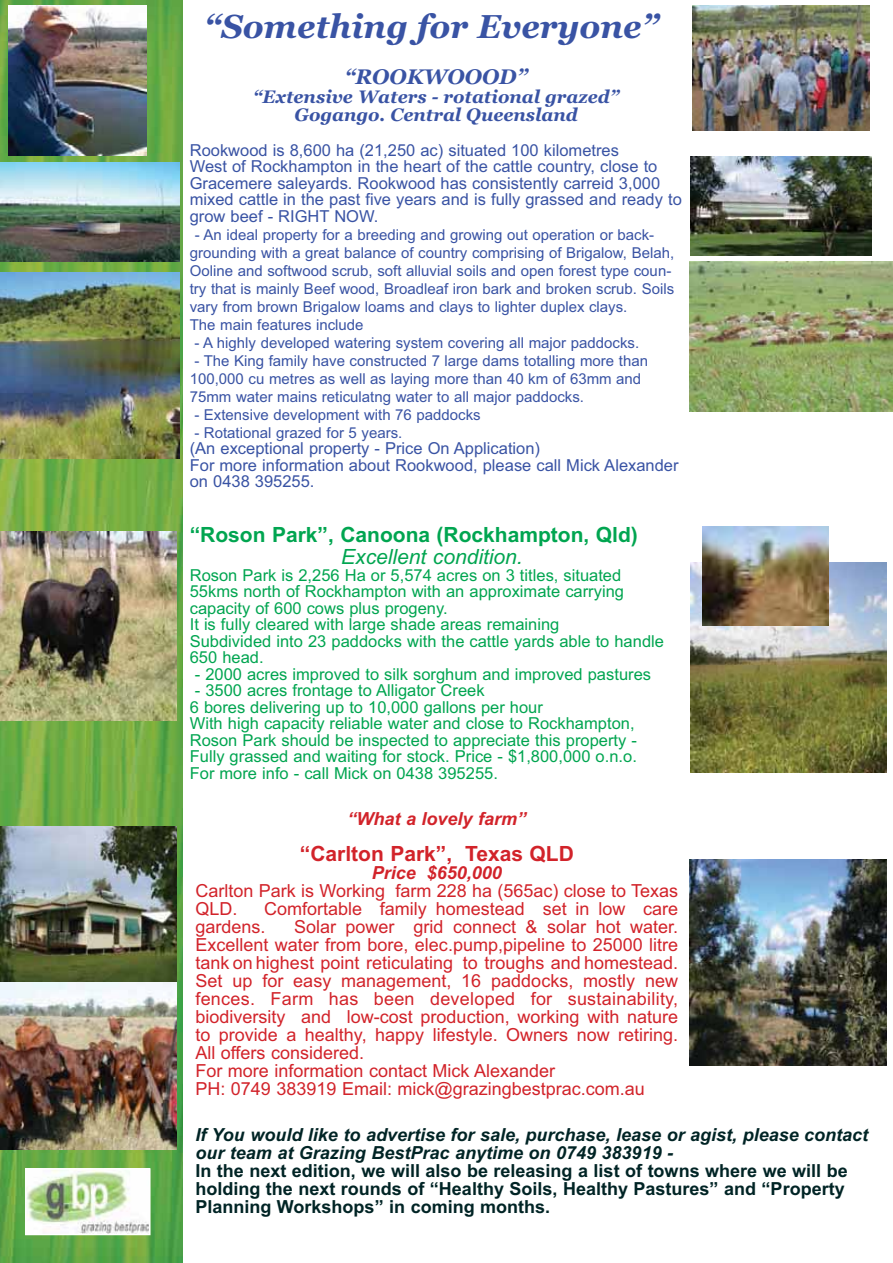
<style>
.page{position:relative;width:893px;height:1263px;background:#fff}
.page>*{position:absolute;margin:0;border:0;box-sizing:border-box;transform-origin:0 0}
.t1{font:italic 700 33px "Georgia";color:#3953a4}
.t2{font:700 21px "Arial";color:#00a550}
.t3{font:700 21px "Arial";color:#d2232a}
.t4{font:italic 21px "Arial";color:#00a550}
.t5{font:italic 700 21px "Georgia";color:#3953a4}
.t6{font:18px/18px "Arial";color:#d2232a}
.t7{font:700 18px/18px "Arial";color:#002425}
.t8{font:italic 700 18px/18px "Arial";color:#002425}
.t9{font:italic 700 18px/18px "Georgia";color:#3953a4;text-align:center}
.t10{font:italic 700 18px "Arial";color:#d2232a}
.t11{font:16.5px/16.5px "Arial";color:#00a550}
.t12{font:16.5px/16.5px "Arial";color:#3953a4}
.t13{font:15px/18px "Arial";color:#3953a4}
</style>
<div class="page">
<img style="left:0;top:0;width:183px;height:1263px">
<img style="left:9px;top:5px;width:137px;height:151px">
<img style="left:0;top:826px;width:176px;height:156px">
<img style="left:692px;top:5px;width:177px;height:126px">
<img style="left:691px;top:562px;width:195px;height:211px">
<img style="left:0;top:531px;width:176px;height:190px">
<img style="left:689px;top:859px;width:197px;height:207px">
<img style="left:0;top:982px;width:176px;height:167px">
<img style="left:703px;top:527px;width:125px;height:98px">
<img style="left:0;top:273px;width:180px;height:186px">
<img style="left:689px;top:261px;width:204px;height:151px">
<img style="left:0;top:162px;width:180px;height:99px">
<img style="left:690px;top:156px;width:181px;height:99px">
<img style="left:28px;top:1171px;width:120px;height:61px">
<div style="left:25px;top:1168px;width:126px;height:67px;border:2px solid #fff"></div>
<h1 class="t1" style="left:204px;top:13px;width:456px">“Something for Everyone”</h1>
<h2 class="t5" style="left:345px;top:68px;width:184px">“ROOKWOOOD”</h2>
<p class="t9" style="left:253px;top:89px;width:367px">“Extensive Waters - rotational grazed”<br>Gogango. Central Queensland</p>
<p class="t12" style="left:190px;top:143px;width:493px">Rookwood is 8,600 ha (21,250 ac) situated 100 kilometres<br>West of Rockhampton in the heart of the cattle country, close to Gracemere saleyards. Rookwood has consistently carreid 3,000 mixed cattle in the past five years and is fully grassed and ready to grow beef - RIGHT NOW.</p>
<p class="t13" style="left:190px;top:227px;width:486px;text-indent:5px">- An ideal property for a breeding and growing out operation or back&shy;grounding with a great balance of country comprising of Brigalow, Belah, Ooline and softwood scrub, soft alluvial soils and open forest type coun&shy;try that is mainly Beef wood, Broadleaf iron bark and broken scrub. Soils vary from brown Brigalow loams and clays to lighter duplex clays.<br>The main features include</p>
<p class="t13" style="left:194px;top:335px;width:446px">- A highly developed watering system covering all major paddocks.</p>
<p class="t13" style="left:190px;top:353px;width:460px;text-indent:5px">- The King family have constructed 7 large dams totalling more than<br>100,000 cu metres as well as laying more than 40 km of 63mm and<br>75mm water mains reticulatng water to all major paddocks.</p>
<p class="t13" style="left:194px;top:407px;width:288px">- Extensive development with 76 paddocks</p>
<p class="t13" style="left:194px;top:425px;width:209px">- Rotational grazed for 5 years.</p>
<p class="t12" style="left:190px;top:442px;width:490px">(An exceptional property - Price On Application)<br>For more information about Rookwood, please call Mick Alexander on 0438 395255.</p>
<h2 class="t2" style="left:190px;top:527px;width:450px">“Roson Park”, Canoona (Rockhampton, Qld)</h2>
<h2 class="t4" style="left:341px;top:545px;width:183px">Excellent condition.</h2>
<p class="t11" style="left:190px;top:568px;width:476px">Roson Park is 2,256 Ha or 5,574 acres on 3 titles, situated 55kms north of Rockhampton with an approximate carrying capacity of 600 cows plus progeny.<br>It is fully cleared with large shade areas remaining<br>Subdivided into 23 paddocks with the cattle yards able to handle 650 head.</p>
<p class="t11" style="left:195px;top:667px;width:458px">- 2000 acres improved to silk sorghum and improved pastures</p>
<p class="t11" style="left:190px;top:684px;width:449px;text-indent:5px">- 3500 acres frontage to Alligator Creek<br>6 bores delivering up to 10,000 gallons per hour<br>With high capacity reliable water and close to Rockhampton, Roson Park should be inspected to appreciate this property - Fully grassed and waiting for stock. Price - $1,800,000 o.n.o.<br>For more info - call Mick on 0438 395255.</p>
<p class="t10" style="left:348px;top:812px;width:180px">“What a lovely farm”</p>
<h2 class="t3" style="left:300px;top:846px;width:275px">“Carlton Park”, Texas QLD</h2>
<p class="t10" style="left:372px;top:866px;width:132px">Price $650,000</p>
<p class="t6" style="left:195px;top:883px;width:484px">Carlton Park is Working farm 228 ha (565ac) close to Texas<br>QLD.</p>
<p class="t6" style="left:195px;top:901px;width:484px;text-indent:69px">Comfortable family homestead set in low care gardens.</p>
<p class="t6" style="left:195px;top:919px;width:484px;text-indent:99px">Solar power grid connect &amp; solar hot water.<br>Excellent water from bore, elec.pump,pipeline to 25000 litre tank on highest point reticulating to troughs and homestead.<br>Set up for easy management, 16 paddocks, mostly new fences. Farm has been developed for sustainability, biodiversity and low-cost production, working with nature to provide a healthy, happy lifestyle. Owners now retiring.<br>All offers considered.<br>For more information contact Mick Alexander<br>PH: 0749 383919 Email: mick@grazingbestprac.com.au</p>
<p class="t8" style="left:195px;top:1128px;width:674px">If You would like to advertise for sale, purchase, lease or agist, please contact our team at Grazing BestPrac anytime on 0749 383919 -</p>
<p class="t7" style="left:195px;top:1164px;width:654px">In the next edition, we will also be releasing a list of towns where we will be holding the next rounds of “Healthy Soils, Healthy Pastures” and “Property<br>Planning Workshops” in coming months.</p>
</div>
